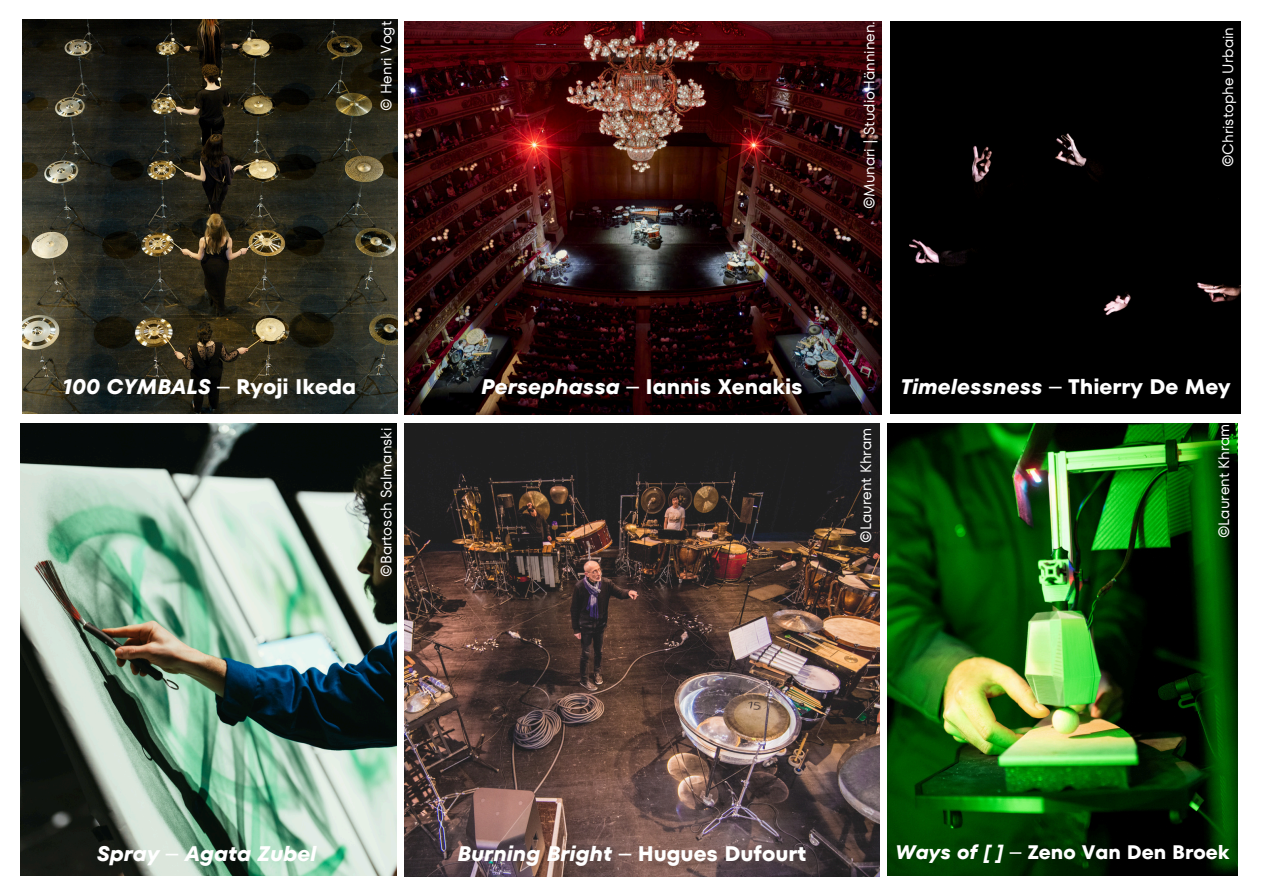
<style>
.page{position:relative;width:1264px;height:894px;background:#fff}
.page>*{position:absolute;margin:0;border:0;box-sizing:border-box;transform-origin:0 0}
.t1{font:italic 700 21px "TT Fors";color:#fff}
.t2{font:700 21px "TT Fors";color:#fff}
.t3{font:700 19.5px "TT Fors";color:#fff}
.t4{font:15px "TT Fors";color:#fff}
.s1{font-family:"Free Mono";font-weight:400;font-style:normal}
.s2{font-style:normal}
.s3{font-style:italic}
.s4{font-family:"Free Mono";font-weight:400}
</style>
<div class="page">
<img style="left:22px;top:20px;width:375px;height:393px">
<img style="left:404px;top:21px;width:477px;height:393px">
<div style="left:890px;top:21px;width:350px;height:392px;background:#000"></div>
<img style="left:21px;top:423px;width:376px;height:452px">
<img style="left:404px;top:423px;width:475px;height:453px">
<img style="left:887px;top:423px;width:350px;height:452px">
<p class="t4" style="left:375px;top:111px;width:91px;rotate:-90deg">© Henri Vogt</p>
<p class="t4" style="left:858px;top:209px;width:190px;rotate:-90deg">©Munari | StudioH nninen.</p>
<p class="t4" style="left:1217px;top:167px;width:141px;rotate:-90deg">©Christophe Urbain</p>
<h1 class="t1" style="left:63px;top:372px;width:295px">100 CYMBALS <span class="s1">⎼</span> <span class="s2">Ryoji Ikeda</span></h1>
<h1 class="t2" style="left:481px;top:372px;width:323px"><span class="s3">Persephassa</span> <span class="s4">⎼</span> Iannis Xenakis</h1>
<h1 class="t1" style="left:900px;top:372px;width:332px">Timelessness <span class="s1">⎼</span> <span class="s2">Thierry De Mey</span></h1>
<p class="t4" style="left:375px;top:576px;width:150px;rotate:-90deg">©Bartosch Salmanski</p>
<p class="t4" style="left:855px;top:542px;width:116px;rotate:-90deg">©Laurent Khram</p>
<p class="t4" style="left:1213px;top:538px;width:116px;rotate:-90deg">©Laurent Khram</p>
<h1 class="t1" style="left:97px;top:839px;width:221px">Spray <span class="s1">⎼</span> Agata Zubel</h1>
<h1 class="t1" style="left:457px;top:839px;width:351px">Burning Bright <span class="s1">⎼</span> <span class="s2">Hugues Dufourt</span></h1>
<h2 class="t3" style="left:895px;top:838px;width:336px"><span class="s3">Ways of [ ]</span> <span class="s4">⎼</span> Zeno Van Den Broek</h2>
</div>
